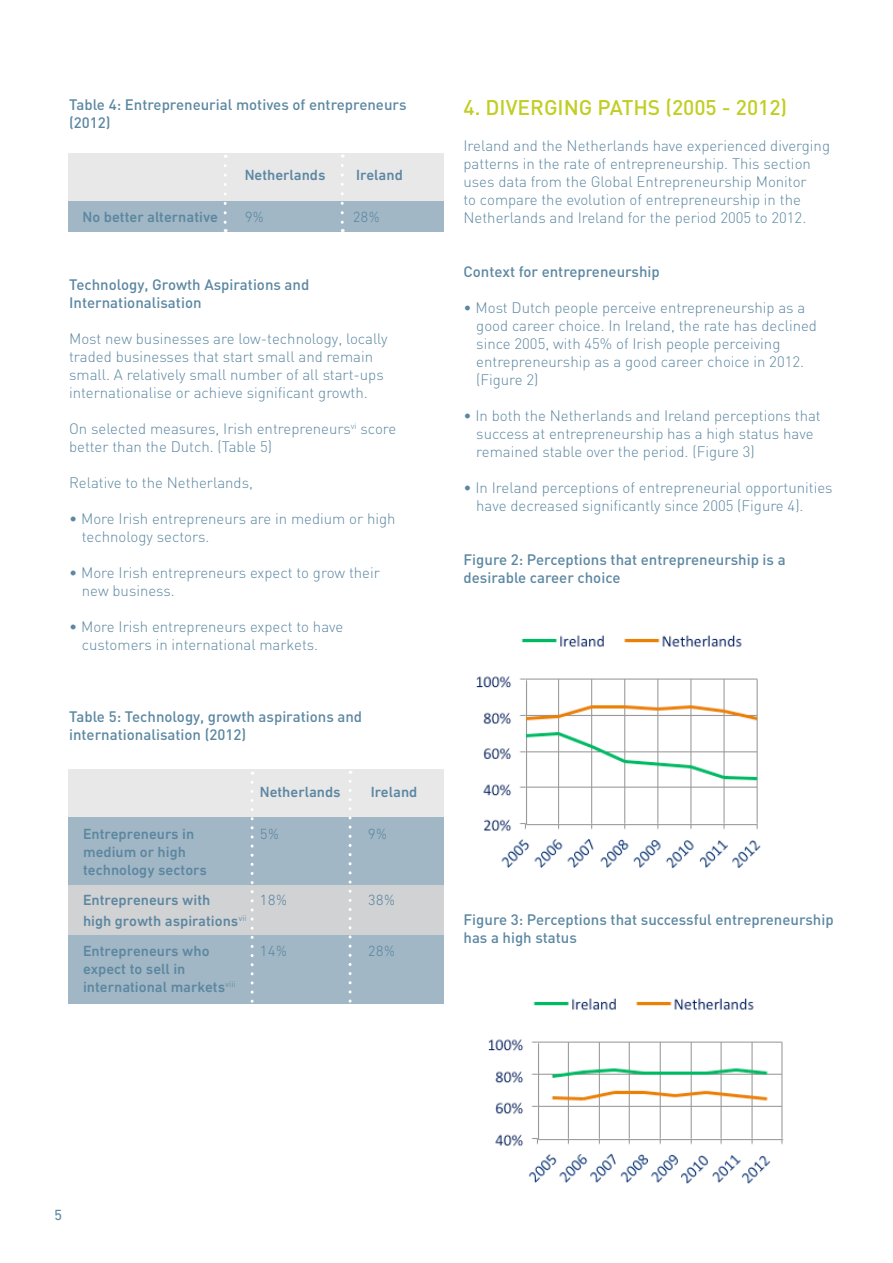
<style>
.page{position:relative;width:893px;height:1263px;background:#fff}
.page>*{position:absolute;margin:0;border:0;box-sizing:border-box;transform-origin:0 0}
.t1{font:500 21px "DIN";color:#c1ce23}
.t2{font:300 15px/18px "DIN";color:#5c87a1}
.t3{font:500 15px/18px "DIN";color:#5c87a1}
.t4{font:500 15px/18px "DIN Next LT Pro";color:#5c87a1}
.t5{font:300 15px "DIN Next LT Pro";color:#5c87a1}
.t6{font:15px "DIN Next LT Pro";color:#5c87a1}
</style>
<div class="page">
<img style="left:488px;top:998px;width:296px;height:186px">
<img style="left:476px;top:635px;width:285px;height:233px">
<div style="left:68px;top:153px;width:376px;height:79px;background:#e8e8e9"></div>
<div style="left:68px;top:201px;width:375px;height:31px;background:#a2b7c5"></div>
<svg style="left:224px;top:166px;width:3px;height:66px"></svg>
<svg style="left:341px;top:165px;width:3px;height:67px"></svg>
<div style="left:68px;top:770px;width:376px;height:234px;background:#e8e8e9"></div>
<div style="left:68px;top:817px;width:376px;height:187px;background:#a2b7c5"></div>
<div style="left:68px;top:885px;width:376px;height:50px;background:#d1d2d4"></div>
<svg style="left:251px;top:782px;width:3px;height:221px"></svg>
<svg style="left:349px;top:781px;width:3px;height:222px"></svg>
<p class="t3" style="left:69px;top:95px;width:339px">Table 4: Entrepreneurial motives of entrepreneurs (2012)</p>
<p class="t4" style="left:245px;top:166px;width:82px">Netherlands</p>
<p class="t4" style="left:356px;top:166px;width:48px">Ireland</p>
<p class="t4" style="left:83px;top:208px;width:137px">No better alternative</p>
<p class="t5" style="left:245px;top:209px;width:21px">9%</p>
<p class="t5" style="left:353px;top:209px;width:29px">28%</p>
<p class="t3" style="left:69px;top:275px;width:242px">Technology, Growth Aspirations and<br>Internationalisation</p>
<p class="t2" style="left:69px;top:329px;width:320px">Most new businesses are low-technology, locally traded businesses that start small and remain small. A relatively small number of all start-ups internationalise or achieve significant growth.</p>
<p class="t2" style="left:69px;top:419px;width:329px">On selected measures, Irish entrepreneurs<sup>vi</sup> score better than the Dutch. (Table 5)</p>
<p class="t2" style="left:69px;top:473px;width:185px">Relative to the Netherlands,</p>
<p class="t2" style="left:82px;top:509px;width:315px;text-indent:-13px">• More Irish entrepreneurs are in medium or high technology sectors.</p>
<p class="t2" style="left:82px;top:563px;width:300px;text-indent:-13px">• More Irish entrepreneurs expect to grow their new business.</p>
<p class="t2" style="left:82px;top:617px;width:263px;text-indent:-13px">• More Irish entrepreneurs expect to have customers in international markets.</p>
<p class="t3" style="left:69px;top:707px;width:295px">Table 5: Technology, growth aspirations and internationalisation (2012)</p>
<p class="t4" style="left:260px;top:782px;width:82px">Netherlands</p>
<p class="t4" style="left:371px;top:782px;width:48px">Ireland</p>
<p class="t4" style="left:83px;top:824px;width:113px">Entrepreneurs in</p>
<p class="t5" style="left:260px;top:825px;width:21px">5%</p>
<p class="t5" style="left:368px;top:825px;width:21px">9%</p>
<p class="t4" style="left:83px;top:842px;width:125px">medium or high technology sectors</p>
<p class="t4" style="left:83px;top:890px;width:129px">Entrepreneurs with</p>
<p class="t5" style="left:260px;top:891px;width:29px">18%</p>
<p class="t5" style="left:368px;top:891px;width:29px">38%</p>
<p class="t4" style="left:83px;top:905px;width:165px;line-height:30px">high growth aspirations<sup>vii<br></sup>Entrepreneurs who</p>
<p class="t5" style="left:260px;top:942px;width:29px">14%</p>
<p class="t5" style="left:368px;top:942px;width:29px">28%</p>
<p class="t4" style="left:83px;top:959px;width:154px">expect to sell in international markets<sup>viii</sup></p>
<p class="t1" style="left:463px;top:94px;width:325px">4. DIVERGING PATHS (2005 - 2012)</p>
<p class="t2" style="left:463px;top:136px;width:368px">Ireland and the Netherlands have experienced diverging patterns in the rate of entrepreneurship. This section uses data from the Global Entrepreneurship Monitor<br>to compare the evolution of entrepreneurship in the Netherlands and Ireland for the period 2005 to 2012.</p>
<p class="t3" style="left:463px;top:262px;width:198px">Context for entrepreneurship</p>
<p class="t2" style="left:476px;top:298px;width:342px;text-indent:-13px">• Most Dutch people perceive entrepreneurship as a good career choice. In Ireland, the rate has declined since 2005, with 45% of Irish people perceiving entrepreneurship as a good career choice in 2012. (Figure 2)</p>
<p class="t2" style="left:476px;top:406px;width:346px;text-indent:-13px">• In both the Netherlands and Ireland perceptions that success at entrepreneurship has a high status have remained stable over the period. (Figure 3)</p>
<p class="t2" style="left:476px;top:478px;width:358px;text-indent:-13px">• In Ireland perceptions of entrepreneurial opportunities have decreased significantly since 2005 (Figure 4).</p>
<p class="t3" style="left:463px;top:550px;width:324px">Figure 2: Perceptions that entrepreneurship is a desirable career choice</p>
<p class="t3" style="left:463px;top:910px;width:372px">Figure 3: Perceptions that successful entrepreneurship has a high status</p>
<p class="t6" style="left:54px;top:1206px;width:10px">5</p>
</div>
